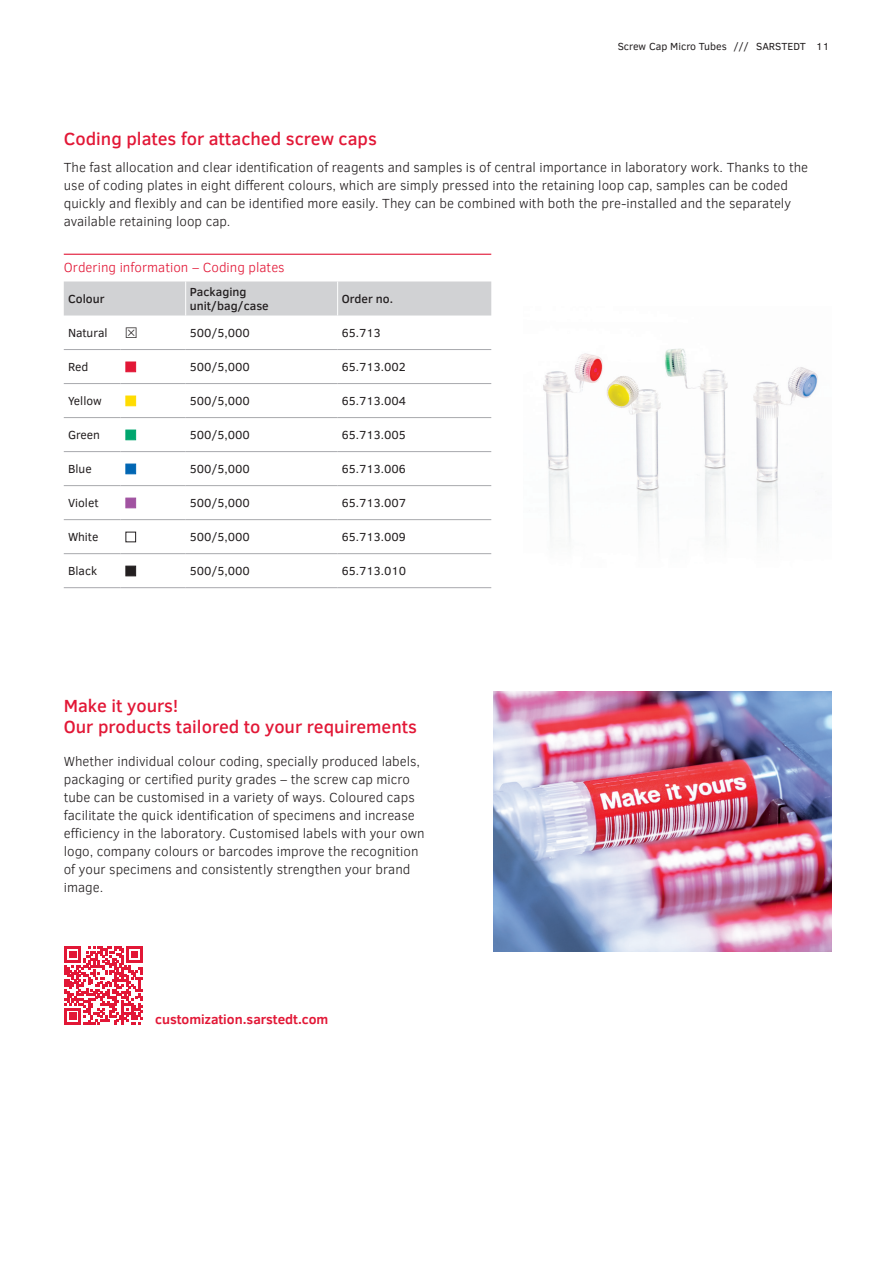
<style>
.page{position:relative;width:893px;height:1263px;background:#fff}
.page>*{position:absolute;margin:0;border:0;box-sizing:border-box;transform-origin:0 0}
.t1{font:500 18px/21px "Clear Sans";color:#e21736}
.t2{font:300 13.5px/18px "Clear Sans";color:#231f20}
.t3{font:300 13.5px "Clear Sans";color:#e21736}
.t4{font:700 13.5px "Clear Sans";color:#e21736}
.t5{font:12px "Clear Sans";color:#231f20}
.t6{font:500 12px/14.4px "Clear Sans";color:#231f20}
.t7{font:10.5px "Clear Sans";color:#231f20}
</style>
<div class="page">
<div style="left:64px;top:281px;width:427px;height:34px;background:#d1d2d4"></div>
<hr style="left:185px;top:281px;width:1px;height:34px;background:#fff">
<hr style="left:337px;top:281px;width:1px;height:34px;background:#fff">
<hr style="left:64px;top:349px;width:56px;height:1px;background:#a8a9ad">
<hr style="left:120px;top:349px;width:66px;height:1px;background:#a8a9ad">
<hr style="left:186px;top:349px;width:152px;height:1px;background:#a8a9ad">
<hr style="left:338px;top:349px;width:153px;height:1px;background:#a8a9ad">
<hr style="left:64px;top:383px;width:56px;height:1px;background:#a8a9ad">
<hr style="left:64px;top:417px;width:56px;height:1px;background:#a8a9ad">
<hr style="left:64px;top:451px;width:56px;height:1px;background:#a8a9ad">
<hr style="left:64px;top:485px;width:56px;height:1px;background:#a8a9ad">
<hr style="left:64px;top:519px;width:56px;height:1px;background:#a8a9ad">
<hr style="left:64px;top:553px;width:56px;height:1px;background:#a8a9ad">
<hr style="left:64px;top:587px;width:56px;height:1px;background:#a8a9ad">
<hr style="left:120px;top:383px;width:66px;height:1px;background:#a8a9ad">
<hr style="left:186px;top:383px;width:152px;height:1px;background:#a8a9ad">
<hr style="left:338px;top:383px;width:153px;height:1px;background:#a8a9ad">
<hr style="left:120px;top:417px;width:66px;height:1px;background:#a8a9ad">
<hr style="left:186px;top:417px;width:152px;height:1px;background:#a8a9ad">
<hr style="left:338px;top:417px;width:153px;height:1px;background:#a8a9ad">
<hr style="left:120px;top:451px;width:66px;height:1px;background:#a8a9ad">
<hr style="left:186px;top:451px;width:152px;height:1px;background:#a8a9ad">
<hr style="left:338px;top:451px;width:153px;height:1px;background:#a8a9ad">
<hr style="left:120px;top:485px;width:66px;height:1px;background:#a8a9ad">
<hr style="left:186px;top:485px;width:152px;height:1px;background:#a8a9ad">
<hr style="left:338px;top:485px;width:153px;height:1px;background:#a8a9ad">
<hr style="left:120px;top:519px;width:66px;height:1px;background:#a8a9ad">
<hr style="left:186px;top:519px;width:152px;height:1px;background:#a8a9ad">
<hr style="left:338px;top:519px;width:153px;height:1px;background:#a8a9ad">
<hr style="left:120px;top:553px;width:66px;height:1px;background:#a8a9ad">
<hr style="left:186px;top:553px;width:152px;height:1px;background:#a8a9ad">
<hr style="left:338px;top:553px;width:153px;height:1px;background:#a8a9ad">
<hr style="left:120px;top:587px;width:66px;height:1px;background:#a8a9ad">
<hr style="left:186px;top:587px;width:152px;height:1px;background:#a8a9ad">
<hr style="left:338px;top:587px;width:153px;height:1px;background:#a8a9ad">
<hr style="left:64px;top:254px;width:427px;height:1px;background:#e21736">
<img style="left:543px;top:348px;width:275px;height:194px">
<svg style="left:65px;top:946px;width:78px;height:78px"></svg>
<img style="left:493px;top:691px;width:338px;height:261px">
<p class="t7" style="left:618px;top:39px;width:213px">Screw Cap Micro Tubes /// SARSTEDT 11</p>
<h1 class="t1" style="left:64px;top:128px;width:315px">Coding plates for attached screw caps</h1>
<p class="t2" style="left:64px;top:158px;width:746px">The fast allocation and clear identification of reagents and samples is of central importance in laboratory work. Thanks to the use of coding plates in eight different colours, which are simply pressed into the retaining loop cap, samples can be coded quickly and flexibly and can be identified more easily. They can be combined with both the pre-installed and the separately available retaining loop cap.</p>
<p class="t3" style="left:64px;top:258px;width:222px">Ordering information – Coding plates</p>
<p class="t6" style="left:68px;top:291px;width:38px">Colour</p>
<p class="t6" style="left:190px;top:284px;width:80px">Packaging unit/bag/case</p>
<p class="t6" style="left:342px;top:291px;width:53px">Order no.</p>
<p class="t5" style="left:68px;top:325px;width:41px">Natural</p>
<p class="t5" style="left:190px;top:325px;width:61px">500/5,000</p>
<p class="t5" style="left:342px;top:325px;width:40px">65.713</p>
<p class="t5" style="left:68px;top:359px;width:22px">Red</p>
<p class="t5" style="left:190px;top:359px;width:61px">500/5,000</p>
<p class="t5" style="left:342px;top:359px;width:65px">65.713.002</p>
<p class="t5" style="left:68px;top:393px;width:35px">Yellow</p>
<p class="t5" style="left:190px;top:393px;width:61px">500/5,000</p>
<p class="t5" style="left:342px;top:393px;width:66px">65.713.004</p>
<p class="t5" style="left:68px;top:427px;width:34px">Green</p>
<p class="t5" style="left:190px;top:427px;width:61px">500/5,000</p>
<p class="t5" style="left:342px;top:427px;width:65px">65.713.005</p>
<p class="t5" style="left:68px;top:461px;width:25px">Blue</p>
<p class="t5" style="left:190px;top:461px;width:61px">500/5,000</p>
<p class="t5" style="left:342px;top:461px;width:65px">65.713.006</p>
<p class="t5" style="left:68px;top:495px;width:32px">Violet</p>
<p class="t5" style="left:190px;top:495px;width:61px">500/5,000</p>
<p class="t5" style="left:342px;top:495px;width:66px">65.713.007</p>
<p class="t5" style="left:68px;top:529px;width:32px">White</p>
<p class="t5" style="left:190px;top:529px;width:61px">500/5,000</p>
<p class="t5" style="left:342px;top:529px;width:65px">65.713.009</p>
<p class="t5" style="left:68px;top:563px;width:31px">Black</p>
<p class="t5" style="left:190px;top:563px;width:61px">500/5,000</p>
<p class="t5" style="left:342px;top:563px;width:66px">65.713.010</p>
<h1 class="t1" style="left:64px;top:695px;width:355px">Make it yours!<br>Our products tailored to your requirements</h1>
<p class="t2" style="left:64px;top:752px;width:362px">Whether individual colour coding, specially produced labels, packaging or certified purity grades – the screw cap micro tube can be customised in a variety of ways. Coloured caps facilitate the quick identification of specimens and increase efficiency in the laboratory. Customised labels with your own logo, company colours or barcodes improve the recognition of your specimens and consistently strengthen your brand image.</p>
<p class="t4" style="left:155px;top:1009px;width:175px">customization.sarstedt.com</p>
</div>
